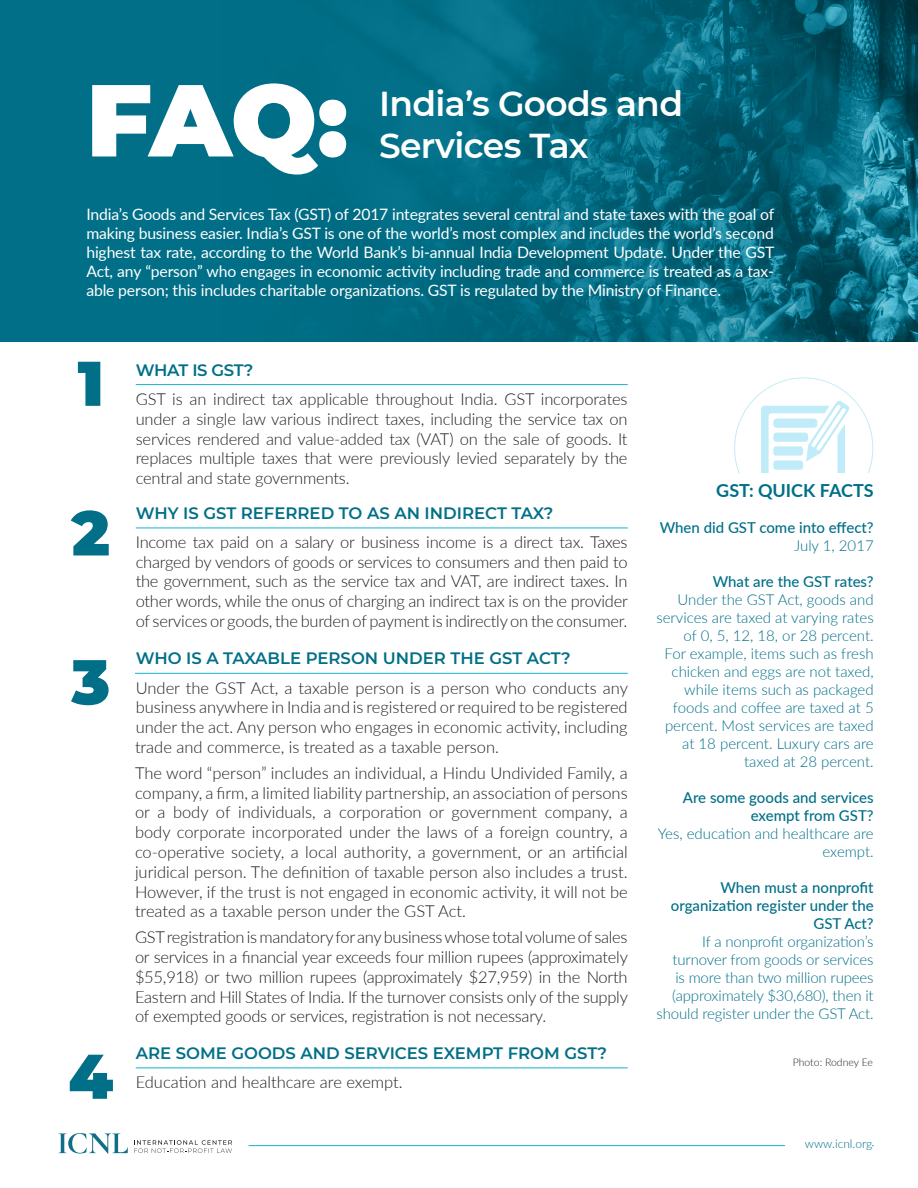
<style>
.page{position:relative;width:918px;height:1188px;background:#fff}
.page>*{position:absolute;margin:0;border:0;box-sizing:border-box;transform-origin:0 0}
.t1{font:900 102px "Montserrat";color:#fff}
.t2{font:900 63px "Montserrat";color:#016f87}
.t3{font:600 34.5px/41.4px "Montserrat";letter-spacing:-.02em;color:#fff}
.t4{font:700 18px "Lato";color:#016f87}
.Cheet_sheet_body_tex{font:300 16.5px/19.8px "Lato";letter-spacing:-.01em;color:#231f20;text-align:justify}
.t5{font:600 16.5px "Montserrat";color:#016f87}
.t6{font:600 16.5px "Montserrat";letter-spacing:-.025em;color:#016f87}
.t7{font:15.75px/18.9px "Lato";letter-spacing:-.01em;color:#fff;text-align:justify}
.t8{font:300 15px/18px "Lato";letter-spacing:-.005em;color:#016f87;text-align:right}
.t9{font:500 15px/18px "Lato";color:#016f87;text-align:right}
.t10{font:300 12px "Lato";color:#016f87}
.t11{font:300 10.5px "Lato";letter-spacing:-.005em;color:#231f20}
.s1{font-weight:300}
.s2{font-weight:500}
</style>
<div class="page">
<div style="left:0;top:1px;width:918px;height:341px;background:#016f87"></div>
<img style="left:165px;top:0;width:753px;height:342px">
<hr style="left:136px;top:384px;width:492px;height:1px;background:#13b1d3">
<hr style="left:136px;top:528px;width:492px;height:1px;background:#13b1d3">
<hr style="left:135px;top:673px;width:493px;height:1px;background:#13b1d3">
<hr style="left:136px;top:1068px;width:492px;height:1px;background:#13b1d3">
<svg style="left:58px;top:1133px;width:70px;height:21px"></svg>
<svg style="left:134px;top:1140px;width:98px;height:13px"></svg>
<hr style="left:249px;top:1145px;width:625px;height:1px;background:#13b1d3">
<div style="left:786px;top:1124px;width:86px;height:38px;background:#fff"></div>
<svg style="left:761px;top:401px;width:88px;height:72px"></svg>
<p class="t1" style="left:86px;top:44px;width:263px">FAQ:</p>
<p class="t7" style="left:86px;top:204px;width:689px">India’s Goods and Services Tax (GST) of 2017 integrates several central and state taxes with the goal of making business easier. India’s GST is one of the world’s most complex and includes the world’s second highest tax rate, according to the World Bank’s bi-annual India Development Update. Under the GST Act, any “person” who engages in economic activity including trade and commerce is treated as a tax&shy;able person; this includes charitable organizations. GST is regulated by the Ministry of Finance.</p>
<p class="t3" style="left:379px;top:82px;width:305px">India’s Goods and<br>Services Tax</p>
<p class="t2" style="left:78px;top:336px;width:28px">1</p>
<p class="t2" style="left:72px;top:486px;width:40px">2</p>
<p class="t2" style="left:71px;top:635px;width:40px">3</p>
<p class="t2" style="left:68px;top:1029px;width:46px">4</p>
<p class="t6" style="left:136px;top:358px;width:119px">WHAT IS GST?</p>
<p class="Cheet_sheet_body_tex" style="left:136px;top:389px;width:493px">GST is an indirect tax applicable throughout India. GST incorporates under a single law various indirect taxes, including the service tax on services rendered and value-added tax (VAT) on the sale of goods. It replaces multiple taxes that were previously levied separately by the central and state governments.</p>
<p class="t5" style="left:136px;top:501px;width:419px">WHY IS GST REFERRED TO AS AN INDIRECT TAX?</p>
<p class="Cheet_sheet_body_tex" style="left:136px;top:531px;width:494px">Income tax paid on a salary or business income is a direct tax. Taxes charged by vendors of goods or services to consumers and then paid to the government, such as the service tax and VAT, are indirect taxes. In other words, while the onus of charging an indirect tax is on the provider of services or goods, the burden of payment is indirectly on the consumer.</p>
<p class="t5" style="left:136px;top:647px;width:436px">WHO IS A TAXABLE PERSON UNDER THE GST ACT?</p>
<p class="Cheet_sheet_body_tex" style="left:135px;top:677px;width:495px">Under the GST Act, a taxable person is a person who conducts any business anywhere in India and is registered or required to be registered under the act. Any person who engages in economic activity, including trade and commerce, is treated as a taxable person.</p>
<p class="Cheet_sheet_body_tex" style="left:135px;top:762px;width:494px">The word “person” includes an individual, a Hindu Undivided Family, a company, a firm, a limited liability partnership, an association of persons or a body of individuals, a corporation or government company, a body corporate incorporated under the laws of a foreign country, a co-operative society, a local authority, a government, or an artificial juridical person. The definition of taxable person also includes a trust.<br>However, if the trust is not engaged in economic activity, it will not be treated as a taxable person under the GST Act.</p>
<p class="Cheet_sheet_body_tex" style="left:135px;top:927px;width:494px">GST registration is mandatory for any business whose total volume of sales or services in a financial year exceeds four million rupees (approximately $55,918) or two million rupees (approximately $27,959) in the North Eastern and Hill States of India. If the turnover consists only of the supply of exempted goods or services, registration is not necessary.</p>
<p class="t5" style="left:136px;top:1041px;width:473px">ARE SOME GOODS AND SERVICES EXEMPT FROM GST?</p>
<p class="Cheet_sheet_body_tex" style="left:136px;top:1072px;width:268px">Education and healthcare are exempt.</p>
<p class="t4" style="left:716px;top:477px;width:159px">GST: QUICK FACTS</p>
<p class="t9" style="left:660px;top:518px;width:215px">When did GST come into effect?<br><span class="s1">July 1, 2017</span></p>
<p class="t8" style="left:656px;top:572px;width:219px"><span class="s2">What are the GST rates?<br></span>Under the GST Act, goods and services are taxed at varying rates of 0, 5, 12, 18, or 28 percent.<br>For example, items such as fresh chicken and eggs are not taxed, while items such as packaged foods and coffee are taxed at 5 percent. Most services are taxed at 18 percent. Luxury cars are taxed at 28 percent.</p>
<p class="t9" style="left:658px;top:788px;width:217px">Are some goods and services exempt from GST?<br><span class="s1">Yes, education and healthcare are exempt.</span></p>
<p class="t8" style="left:657px;top:878px;width:219px"><span class="s2">When must a nonprofit organization register under the<br>GST Act?<br></span>If a nonprofit organization’s turnover from goods or services<br>is more than two million rupees (approximately $30,680), then it should register under the GST Act.</p>
<p class="t11" style="left:793px;top:1055px;width:82px">Photo: Rodney Ee</p>
<p class="t10" style="left:805px;top:1135px;width:69px">www.icnl.org</p>
</div>
